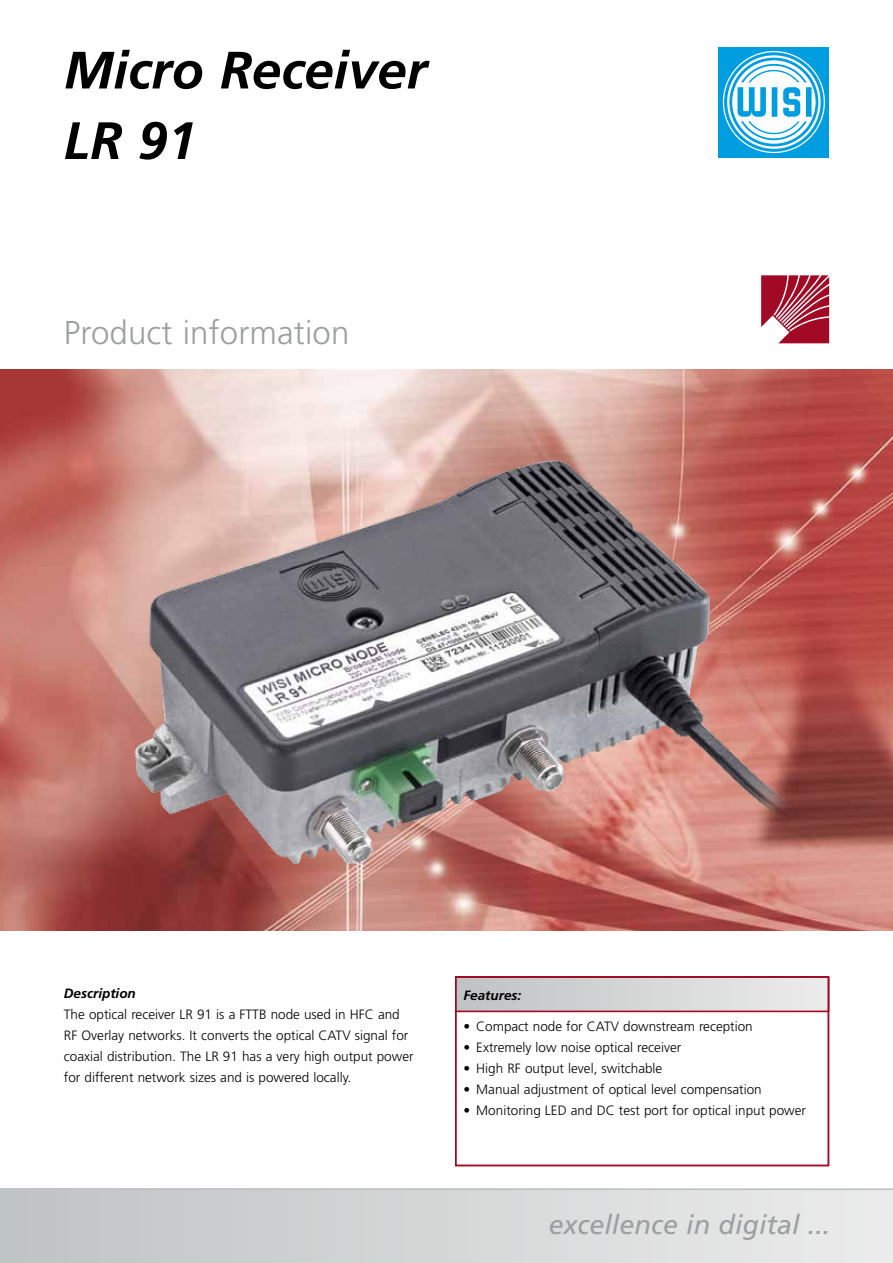
<style>
.page{position:relative;width:893px;height:1263px;background:#fff}
.page>*{position:absolute;margin:0;border:0;box-sizing:border-box;transform-origin:0 0}
.t1{font:italic 700 52.5px/70.5px "Frutiger";color:#000}
.t2{font:300 33px "Frutiger";letter-spacing:.005em;color:#9c9e9f}
.t3{font:italic 27px "Frutiger";color:#9c9e9f}
.t4{font:300 13.5px/21px "Frutiger";color:#000}
.t5{font:italic 700 13.5px "Frutiger";color:#000}
</style>
<div class="page">
<div style="left:719px;top:47px;width:110px;height:110px;background:#009ee0"></div>
<svg style="left:723px;top:51px;width:102px;height:102px"></svg>
<div style="left:0;top:1188px;width:893px;height:75px;background:linear-gradient(to right,#bfc3c4,#ebebeb)"></div>
<hr style="left:0;top:1188px;width:893px;height:2px;background:#bfc3c3">
<img style="left:0;top:370px;width:893px;height:561px">
<svg style="left:761px;top:275px;width:68px;height:68px;background:#b2364d"></svg>
<div style="left:456px;top:977px;width:372px;height:34px;background:#ebebeb"></div>
<div style="left:455px;top:976px;width:374px;height:190px;border:2px solid #a10925"></div>
<img style="left:38px;top:318px;width:775px;height:710px">
<h1 class="t1" style="left:64px;top:35px;width:365px">Micro Receiver<br>LR 91</h1>
<h2 class="t2" style="left:64px;top:314px;width:287px">Product information</h2>
<p class="t5" style="left:64px;top:986px;width:73px">Description</p>
<p class="t4" style="left:64px;top:1004px;width:351px">The optical receiver LR 91 is a FTTB node used in HFC and RF Overlay networks. It converts the optical CATV signal for coaxial distribution. The LR 91 has a very high output power for different network sizes and is powered locally.</p>
<p class="t5" style="left:463px;top:987px;width:59px">Features:</p>
<p class="t4" style="left:463px;top:1016px;width:291px">• Compact node for CATV downstream reception</p>
<p class="t4" style="left:463px;top:1037px;width:219px">• Extremely low noise optical receiver</p>
<p class="t4" style="left:463px;top:1058px;width:200px">• High RF output level, switchable</p>
<p class="t4" style="left:464px;top:1079px;width:300px">• Manual adjustment of optical level compensation</p>
<p class="t4" style="left:464px;top:1100px;width:344px">• Monitoring LED and DC test port for optical input power</p>
<h3 class="t3" style="left:549px;top:1209px;width:283px">excellence in digital ...</h3>
</div>
